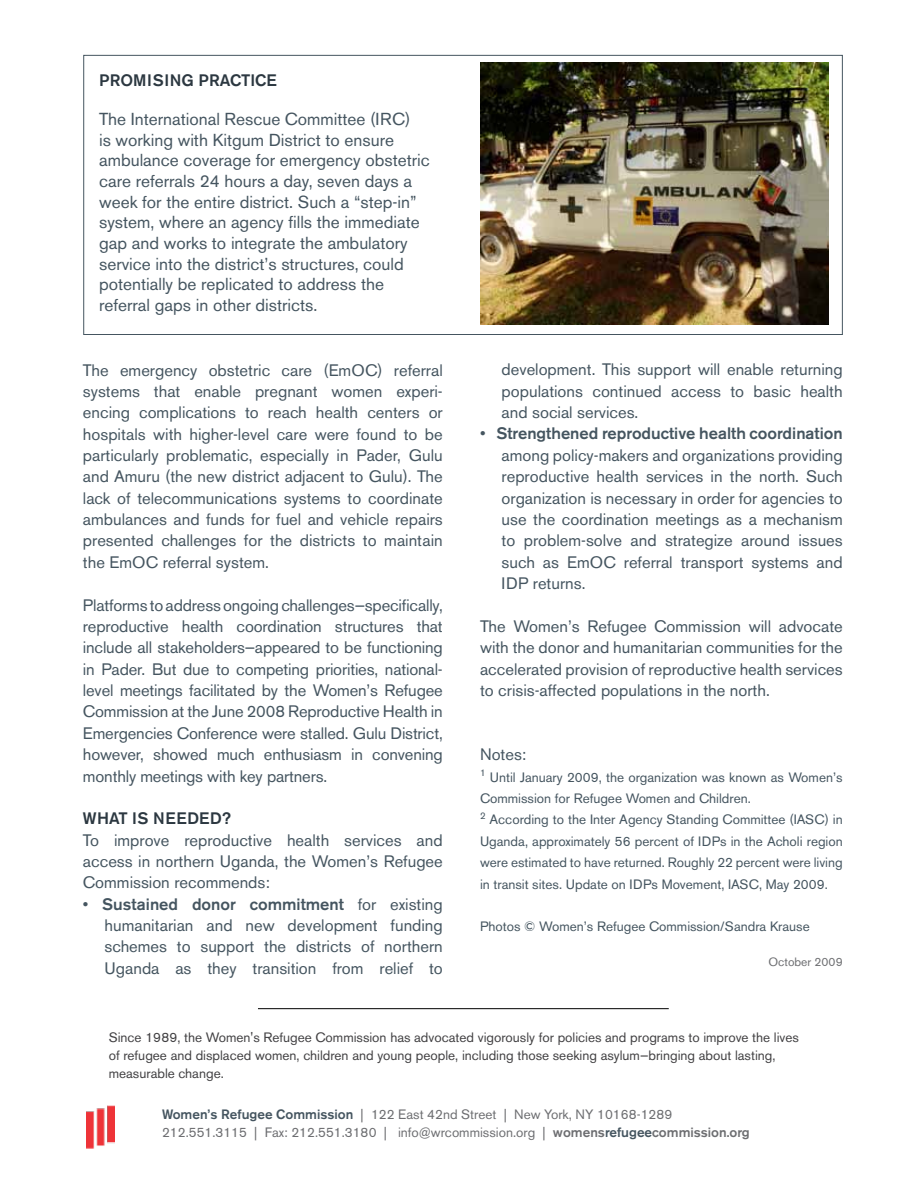
<style>
.page{position:relative;width:918px;height:1188px;background:#fff}
.page>*{position:absolute;margin:0;border:0;box-sizing:border-box;transform-origin:0 0}
.t1{font:17.25px/20.7px "Akzidenz Grotesk BE";color:#455560}
.t2{font:16.5px/21.3px "Akzidenz Grotesk BE";color:#455560;text-align:justify}
.t3{font:500 16.5px "Akzidenz Grotesk BE";letter-spacing:.01em;color:#2c3841}
.t4{font:500 16.5px "Akzidenz Grotesk BE";letter-spacing:.04em;color:#2c3841}
.t5{font:13.5px/21.3px "Akzidenz Grotesk BE";color:#455560}
.t6{font:13.5px/18px "Akzidenz Grotesk BE";color:#414042}
.t7{font:13.5px/18px "Akzidenz Grotesk BE";color:#6d6e71}
.t8{font:12px "Akzidenz Grotesk BE";color:#6d6e71}
.s1{font-weight:500}
.s2{font-weight:500;color:#455560}
</style>
<div class="page">
<img style="left:480px;top:63px;width:348px;height:261px">
<img style="left:86px;top:1106px;width:28px;height:42px">
<hr style="left:258px;top:1008px;width:411px;height:1px;background:#000">
<p class="t3" style="left:99px;top:70px;width:179px">PROMISING PRACTICE</p>
<p class="t1" style="left:99px;top:109px;width:332px">The International Rescue Committee (IRC)<br>is working with Kitgum District to ensure ambulance coverage for emergency obstetric care referrals 24 hours a day, seven days a week for the entire district. Such a “step-in” system, where an agency fills the immediate gap and works to integrate the ambulatory service into the district’s structures, could potentially be replicated to address the referral gaps in other districts.</p>
<p class="t2" style="left:83px;top:359px;width:361px">The emergency obstetric care (EmOC) referral systems that enable pregnant women experi&shy;encing complications to reach health centers or hospitals with higher-level care were found to be particularly problematic, especially in Pader, Gulu and Amuru (the new district adjacent to Gulu). The lack of telecommunications systems to coordinate ambulances and funds for fuel and vehicle repairs presented challenges for the districts to maintain the EmOC referral system.</p>
<p class="t2" style="left:83px;top:594px;width:361px">Platforms to address ongoing challenges—specifically, reproductive health coordination structures that include all stakeholders—appeared to be functioning in Pader. But due to competing priorities, national&shy;level meetings facilitated by the Women’s Refugee Commission at the June 2008 Reproductive Health in Emergencies Conference were stalled. Gulu District, however, showed much enthusiasm in convening monthly meetings with key partners.</p>
<p class="t4" style="left:83px;top:808px;width:150px">WHAT IS NEEDED?</p>
<p class="t2" style="left:83px;top:829px;width:361px">To improve reproductive health services and access in northern Uganda, the Women’s Refugee Commission recommends:</p>
<p class="t2" style="left:105px;top:893px;width:340px;text-indent:-22px">• <span class="s1">Sustained donor commitment</span> for existing humanitarian and new development funding schemes to support the districts of northern Uganda as they transition from relief to</p>
<p class="t2" style="left:502px;top:359px;width:343px">development. This support will enable returning populations continued access to basic health and social services.</p>
<p class="t2" style="left:502px;top:423px;width:343px;text-indent:-22px">• <span class="s1">Strengthened reproductive health coordination </span>among policy-makers and organizations providing reproductive health services in the north. Such organization is necessary in order for agencies to use the coordination meetings as a mechanism to problem-solve and strategize around issues such as EmOC referral transport systems and IDP returns.</p>
<p class="t2" style="left:480px;top:615px;width:364px">The Women’s Refugee Commission will advocate with the donor and humanitarian communities for the accelerated provision of reproductive health services to crisis-affected populations in the north.</p>
<p class="t2" style="left:480px;top:744px;width:48px">Notes:</p>
<p class="t5" style="left:480px;top:766px;width:364px"><sup>1</sup> Until January 2009, the organization was known as Women’s Commission for Refugee Women and Children.<br><sup>2</sup> According to the Inter Agency Standing Committee (IASC) in Uganda, approximately 56 percent of IDPs in the Acholi region were estimated to have returned. Roughly 22 percent were living in transit sites. Update on IDPs Movement, IASC, May 2009.</p>
<p class="t5" style="left:480px;top:916px;width:331px">Photos © Women’s Refugee Commission/Sandra Krause</p>
<p class="t8" style="left:769px;top:955px;width:76px">October 2009</p>
<p class="t6" style="left:109px;top:1028px;width:692px">Since 1989, the Women's Refugee Commission has advocated vigorously for policies and programs to improve the lives of refugee and displaced women, children and young people, including those seeking asylum—bringing about lasting, measurable change.</p>
<p class="t7" style="left:162px;top:1106px;width:589px"><span class="s2">Women’s Refugee Commission</span> | 122 East 42nd Street | New York, NY 10168-1289<br>212.551.3115 | Fax: 212.551.3180 | info@wrcommission.org | <span class="s1">womens</span><span class="s2">refugee</span><span class="s1">commission.org</span></p>
</div>
